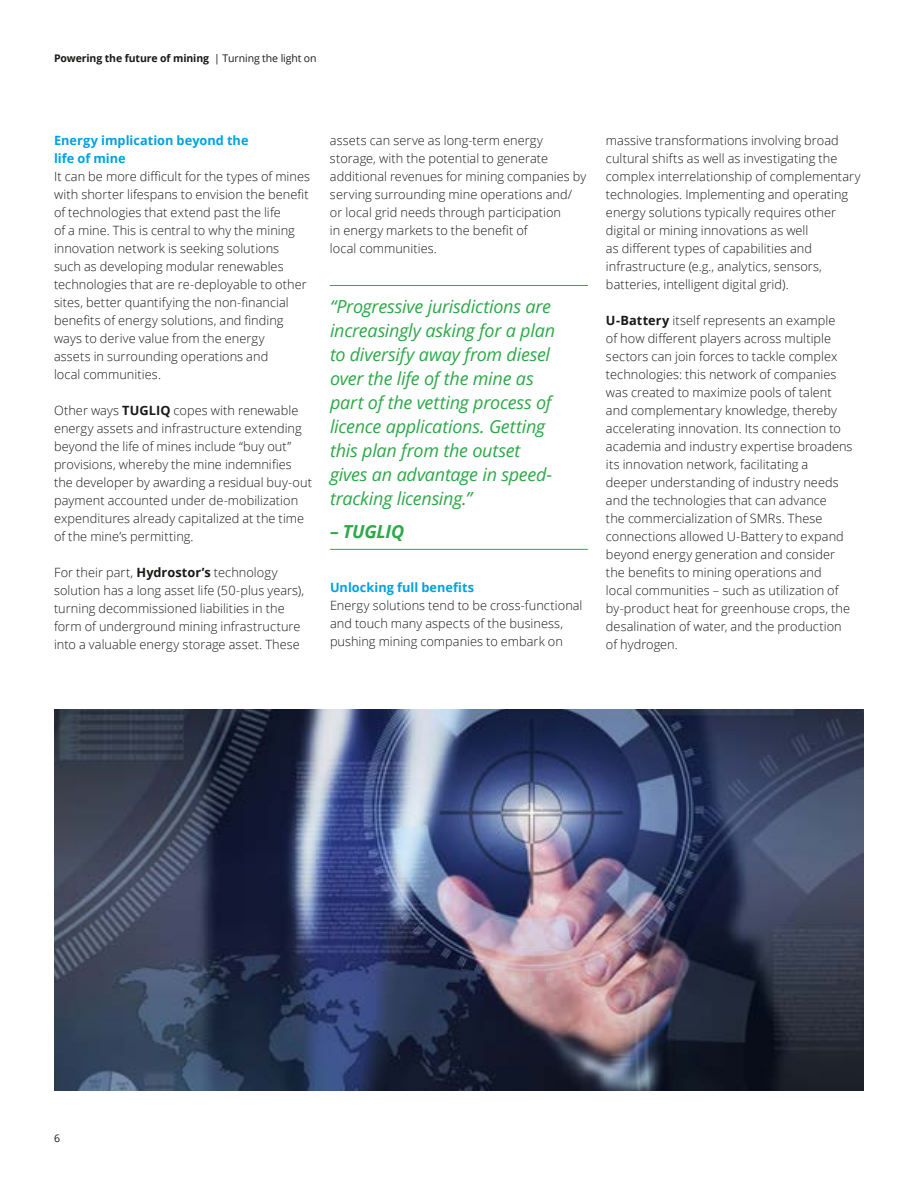
<style>
.page{position:relative;width:918px;height:1188px;background:#fff}
.page>*{position:absolute;margin:0;border:0;box-sizing:border-box;transform-origin:0 0}
.t1{font:italic 18px/24px "Open Sans";letter-spacing:-.015em;color:#2ea849}
.t2{font:italic 700 18px "Open Sans";letter-spacing:-.015em;color:#2ea849}
.t3{font:300 12.75px/18px "Open Sans";letter-spacing:.005em;color:#191918}
.t4{font:700 12.75px/18px "Open Sans";letter-spacing:.005em;color:#00a2e1}
.t5{font:700 10.5px "Open Sans";letter-spacing:-.01em;color:#191918}
.t6{font:10.5px "Open Sans";color:#191918}
.s1{font-weight:400}
.s2{font-weight:700}
</style>
<div class="page">
<hr style="left:330px;top:285px;width:258px;height:1px;background:#2ea849">
<hr style="left:330px;top:549px;width:258px;height:1px;background:#2ea849">
<img style="left:54px;top:709px;width:810px;height:381px">
<p class="t5" style="left:54px;top:51px;width:264px">Powering the future of mining <span class="s1">| Turning the light on</span></p>
<p class="t4" style="left:54px;top:131px;width:196px">Energy implication beyond the life of mine</p>
<p class="t3" style="left:54px;top:167px;width:258px">It can be more difficult for the types of mines with shorter lifespans to envision the benefit of technologies that extend past the life<br>of a mine. This is central to why the mining innovation network is seeking solutions<br>such as developing modular renewables technologies that are re-deployable to other sites, better quantifying the non-financial benefits of energy solutions, and finding ways to derive value from the energy<br>assets in surrounding operations and<br>local communities.</p>
<p class="t3" style="left:54px;top:401px;width:259px">Other ways <span class="s2">TUGLIQ</span> copes with renewable energy assets and infrastructure extending beyond the life of mines include “buy out” provisions, whereby the mine indemnifies the developer by awarding a residual buy-out payment accounted under de-mobilization expenditures already capitalized at the time of the mine’s permitting.</p>
<p class="t3" style="left:54px;top:563px;width:252px">For their part, <span class="s2">Hydrostor’s</span> technology solution has a long asset life (50-plus years), turning decommissioned liabilities in the form of underground mining infrastructure into a valuable energy storage asset. These</p>
<p class="t3" style="left:330px;top:131px;width:258px">assets can serve as long-term energy storage, with the potential to generate additional revenues for mining companies by serving surrounding mine operations and/ or local grid needs through participation<br>in energy markets to the benefit of<br>local communities.</p>
<p class="t1" style="left:330px;top:294px;width:227px">“Progressive jurisdictions are increasingly asking for a plan to diversify away from diesel over the life of the mine as part of the vetting process of licence applications. Getting this plan from the outset gives an advantage in speed&shy;tracking licensing.”</p>
<h1 class="t2" style="left:330px;top:518px;width:76px">– TUGLIQ</h1>
<p class="t4" style="left:330px;top:578px;width:146px">Unlocking full benefits</p>
<p class="t3" style="left:330px;top:596px;width:254px">Energy solutions tend to be cross-functional and touch many aspects of the business, pushing mining companies to embark on</p>
<p class="t3" style="left:606px;top:131px;width:256px">massive transformations involving broad cultural shifts as well as investigating the complex interrelationship of complementary technologies. Implementing and operating energy solutions typically requires other digital or mining innovations as well<br>as different types of capabilities and infrastructure (e.g., analytics, sensors, batteries, intelligent digital grid).</p>
<p class="t3" style="left:606px;top:311px;width:248px"><span class="s2">U-Battery</span> itself represents an example<br>of how different players across multiple sectors can join forces to tackle complex technologies: this network of companies was created to maximize pools of talent and complementary knowledge, thereby accelerating innovation. Its connection to academia and industry expertise broadens its innovation network, facilitating a deeper understanding of industry needs and the technologies that can advance<br>the commercialization of SMRs. These connections allowed U-Battery to expand beyond energy generation and consider the benefits to mining operations and<br>local communities – such as utilization of by-product heat for greenhouse crops, the desalination of water, and the production of hydrogen.</p>
<p class="t6" style="left:54px;top:1131px;width:8px">6</p>
</div>
